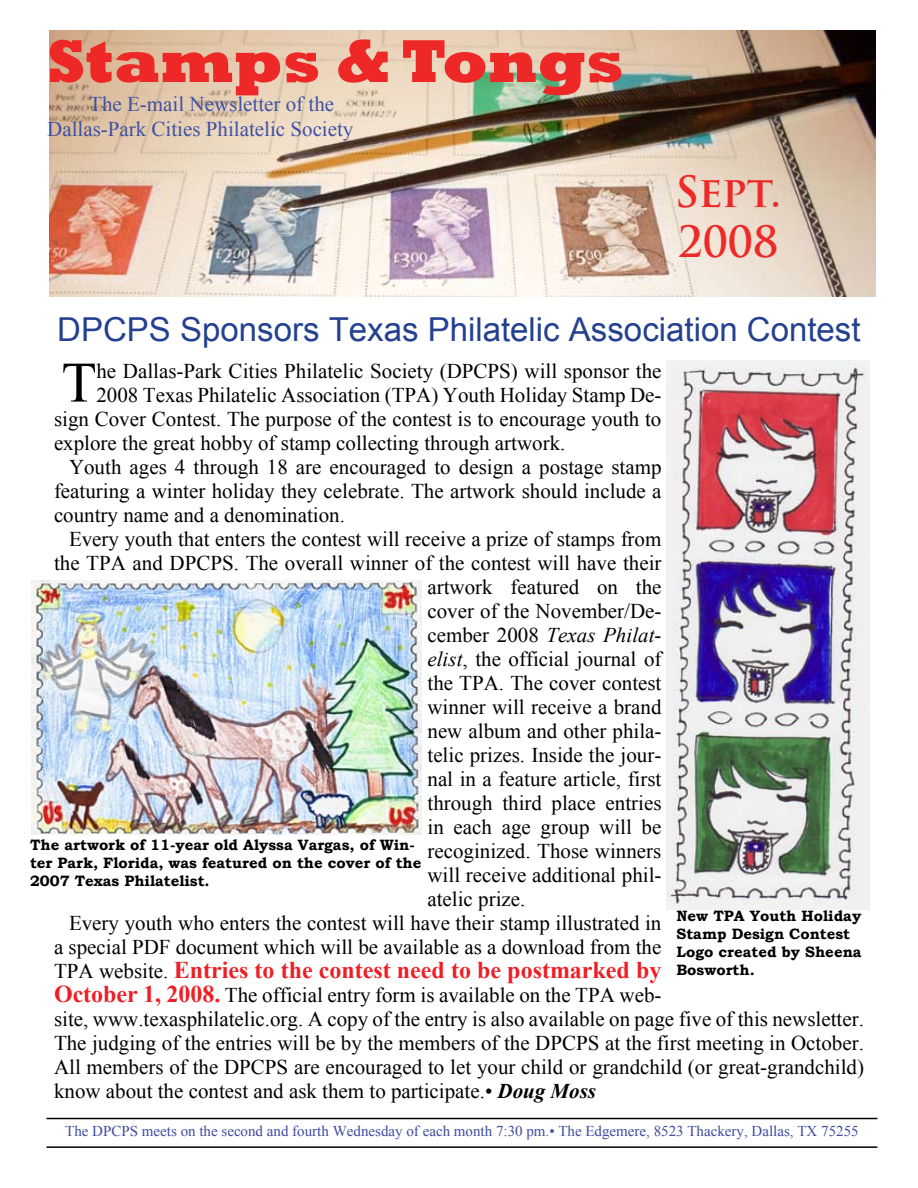
<style>
.page{position:relative;width:918px;height:1188px;background:#fff}
.page>*{position:absolute;margin:0;border:0;box-sizing:border-box;transform-origin:0 0}
.t1{font:800 61.5px "Rockwell";color:#ee2827}
.t2{font:57.3px "Times New Roman";color:#000}
.t3{font:700 42px/50.4px "Trajan Pro";color:#ee2a29}
.t4{font:33px "Arial";color:#24408f}
.t5{font:700 24px "Times New Roman";color:#ed1e24}
.t6{font:21px/24px "Times New Roman";color:#000}
.t7{font:21px/25.2px "Times New Roman";color:#3e51a3}
.t8{font:italic 21px "Times New Roman";color:#000}
.t9{font:700 15px/18px "Bookman Old Style";color:#000}
.t10{font:15px "Times New Roman";color:#3e4b9f}
.s1{font-style:normal}
.s2{font-style:italic}
.s3{font-weight:400;font-size:21px;color:#000}
.s4{font-weight:700;font-size:24px;color:#ed1e24}
.s5{font-weight:700;font-style:italic}
</style>
<div class="page">
<hr style="left:46px;top:1118px;width:831px;height:1px;background:#000">
<hr style="left:46px;top:1146px;width:831px;height:2px;background:#000">
<img style="left:50px;top:30px;width:826px;height:267px">
<img style="left:666px;top:360px;width:204px;height:549px">
<img style="left:31px;top:580px;width:391px;height:255px">
<h1 class="t1" style="left:47px;top:26px;width:578px">Stamps &amp; Tongs</h1>
<p class="t7" style="left:47px;top:91px;width:308px;text-indent:42px">The E-mail Newsletter of the<br>Dallas-Park Cities Philatelic Society</p>
<h3 class="t3" style="left:675px;top:167px;width:107px">Sept.<br>2008</h3>
<h3 class="t4" style="left:57px;top:307px;width:805px">DPCPS Sponsors Texas Philatelic Association Contest</h3>
<h2 class="t2" style="left:62px;top:344px;width:36px">T</h2>
<p class="t6" style="left:96px;top:358px;width:567px">he Dallas-Park Cities Philatelic Society (DPCPS) will sponsor the</p>
<p class="t6" style="left:96px;top:382px;width:567px">2008 Texas Philatelic Association (TPA) Youth Holiday Stamp De-</p>
<p class="t6" style="left:54px;top:406px;width:609px">sign Cover Contest. The purpose of the contest is to encourage youth to</p>
<p class="t6" style="left:54px;top:430px;width:513px">explore the great hobby of stamp collecting through artwork.</p>
<p class="t6" style="left:69px;top:454px;width:594px">Youth ages 4 through 18 are encouraged to design a postage stamp</p>
<p class="t6" style="left:54px;top:478px;width:609px">featuring a winter holiday they celebrate. The artwork should include a</p>
<p class="t6" style="left:54px;top:502px;width:293px">country name and a denomination.</p>
<p class="t6" style="left:69px;top:526px;width:594px">Every youth that enters the contest will receive a prize of stamps from</p>
<p class="t6" style="left:54px;top:550px;width:609px">the TPA and DPCPS. The overall winner of the contest will have their</p>
<p class="t6" style="left:428px;top:574px;width:236px">artwork featured on the</p>
<p class="t6" style="left:428px;top:598px;width:235px">cover of the November/De-</p>
<p class="t8" style="left:428px;top:620px;width:235px"><span class="s1">cember 2008</span> Texas Philat-</p>
<p class="t6" style="left:428px;top:646px;width:236px"><span class="s2">elist</span>, the official journal of</p>
<p class="t6" style="left:428px;top:670px;width:236px">the TPA. The cover contest</p>
<p class="t6" style="left:428px;top:694px;width:236px">winner will receive a brand</p>
<p class="t6" style="left:428px;top:718px;width:235px">new album and other phila-</p>
<p class="t6" style="left:428px;top:742px;width:235px">telic prizes. Inside the jour-</p>
<p class="t6" style="left:428px;top:766px;width:236px">nal in a feature article, first</p>
<p class="t6" style="left:428px;top:790px;width:236px">through third place entries</p>
<p class="t6" style="left:428px;top:814px;width:235px">in each age group will be</p>
<p class="t6" style="left:428px;top:838px;width:235px">recoginized. Those winners</p>
<p class="t6" style="left:428px;top:862px;width:235px">will receive additional phil-</p>
<p class="t6" style="left:428px;top:886px;width:99px">atelic prize.</p>
<p class="t6" style="left:69px;top:910px;width:594px">Every youth who enters the contest will have their stamp illustrated in</p>
<p class="t6" style="left:54px;top:934px;width:609px">a special PDF document which will be available as a download from the</p>
<p class="t5" style="left:54px;top:953px;width:609px"><span class="s3">TPA website.</span> Entries to the contest need to be postmarked by</p>
<p class="t6" style="left:54px;top:982px;width:812px"><span class="s4">October 1, 2008.</span> The official entry form is available on the TPA web-<br>site, www.texasphilatelic.org. A copy of the entry is also available on page five of this newsletter.<br>The judging of the entries will be by the members of the DPCPS at the first meeting in October.<br>All members of the DPCPS are encouraged to let your child or grandchild (or great-grandchild) know about the contest and ask them to participate.• <span class="s5">Doug Moss</span></p>
<p class="t9" style="left:30px;top:836px;width:393px">The artwork of 11-year old Alyssa Vargas, of Win&shy;ter Park, Florida, was featured on the cover of the<br>2007 Texas Philatelist.</p>
<p class="t9" style="left:676px;top:907px;width:187px">New TPA Youth Holiday<br>Stamp Design Contest<br>Logo created by Sheena<br>Bosworth.</p>
<p class="t10" style="left:65px;top:1121px;width:795px">The DPCPS meets on the second and fourth Wednesday of each month 7:30 pm.• The Edgemere, 8523 Thackery, Dallas, TX 75255</p>
</div>
